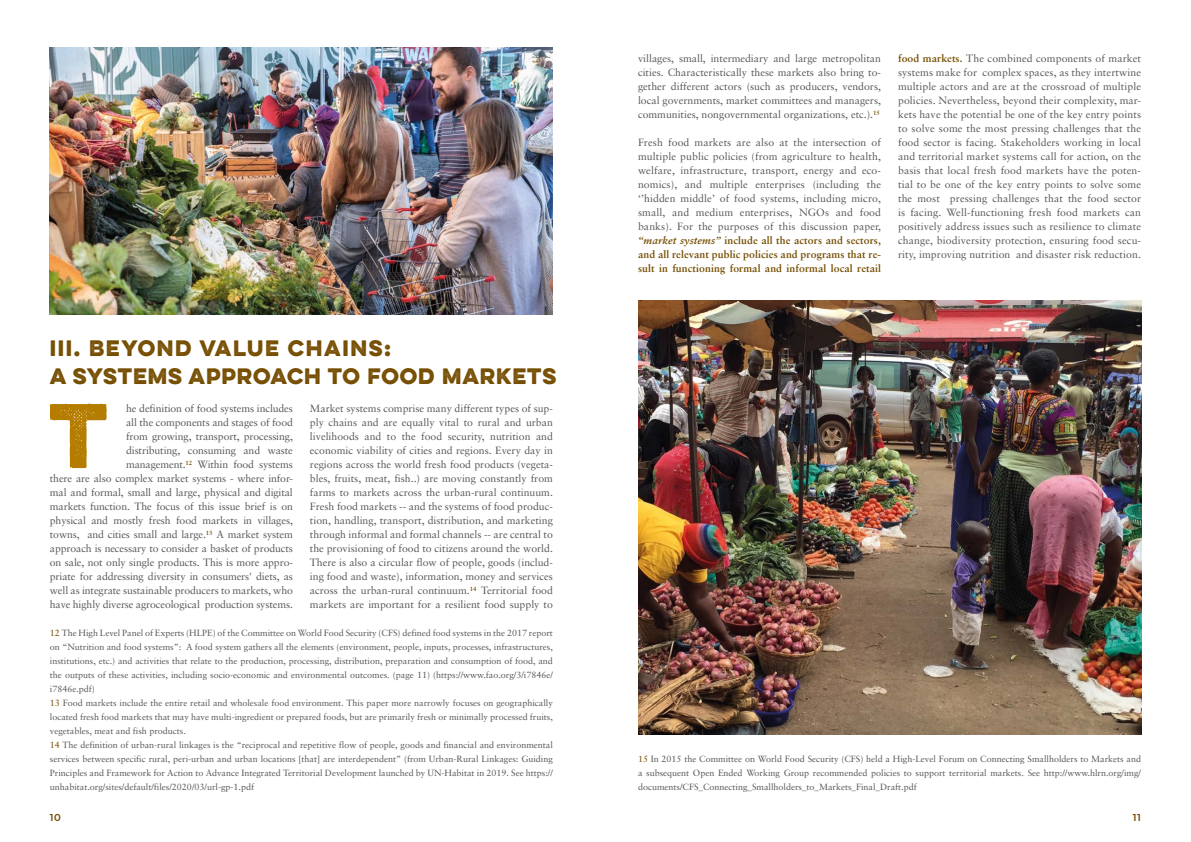
<style>
.page{position:relative;width:1191px;height:842px;background:#fff}
.page>*{position:absolute;margin:0;border:0;box-sizing:border-box;transform-origin:0 0}
.t1{font:700 81.9px "Lulo One";color:#b57d00}
.t2{font:700 20px/28px "Lulo One";letter-spacing:-.185em;color:#754d00}
.t3{font:10.5px/14px "Sabon";letter-spacing:-.01em;color:#575756;text-align:justify}
.t4{font:600 10px "Montserrat";color:#754d00}
.t5{font:9px/14px "Sabon";color:#575756}
.s1{color:#754d00}
.s2{font-weight:700;font-style:italic;color:#754d00}
.s3{font-weight:700;color:#754d00}
</style>
<div class="page">
<img style="left:638px;top:300px;width:503px;height:434px">
<img style="left:50px;top:48px;width:503px;height:266px">
<h2 class="t2" style="left:50px;top:333px;width:512px">III. BEYOND VALUE CHAINS:<br>A SYSTEMS APPROACH TO FOOD MARKETS</h2>
<h1 class="t1" style="left:49px;top:372px;width:79px">T</h1>
<p class="t3" style="left:50px;top:401px;width:244px;text-align:right">he definition of food systems includes<br>all the components and stages of food<br>from growing, transport, processing,<br>distributing, consuming and waste<br>management.<sup>12</sup> Within food systems<br>there are also complex market systems - where infor&shy;mal and formal, small and large, physical and digital markets function. The focus of this issue brief is on physical and mostly fresh food markets in villages, towns, and cities small and large.<sup>13</sup> A market system approach is necessary to consider a basket of products on sale, not only single products. This is more appro&shy;priate for addressing diversity in consumers' diets, as well as integrate sustainable producers to markets, who have highly diverse agroceological production systems.</p>
<p class="t3" style="left:310px;top:401px;width:244px">Market systems comprise many different types of sup&shy;ply chains and are equally vital to rural and urban livelihoods and to the food security, nutrition and economic viability of cities and regions. Every day in regions across the world fresh food products (vegeta&shy;bles, fruits, meat, fish..) are moving constantly from farms to markets across the urban-rural continuum.<br>Fresh food markets -- and the systems of food produc&shy;tion, handling, transport, distribution, and marketing through informal and formal channels -- are central to the provisioning of food to citizens around the world.<br>There is also a circular flow of people, goods (includ&shy;ing food and waste), information, money and services across the urban-rural continuum.<sup>14</sup> Territorial food markets are important for a resilient food supply to</p>
<p class="t5" style="left:50px;top:626px;width:504px"><span class="s1">12</span> The High Level Panel of Experts (HLPE) of the Committee on World Food Security (CFS) defined food systems in the 2017 report on “Nutrition and food systems”: A food system gathers all the elements (environment, people, inputs, processes, infrastructures, institutions, etc.) and activities that relate to the production, processing, distribution, preparation and consumption of food, and the outputs of these activities, including socio-economic and environmental outcomes. (page 11) (https://www.fao.org/3/i7846e/ i7846e.pdf)<br><span class="s1">13</span> Food markets include the entire retail and wholesale food environment. This paper more narrowly focuses on geographically located fresh food markets that may have multi-ingredient or prepared foods, but are primarily fresh or minimally processed fruits, vegetables, meat and fish products.<br><span class="s1">14</span> The definition of urban-rural linkages is the “reciprocal and repetitive flow of people, goods and financial and environmental services between specific rural, peri-urban and urban locations [that] are interdependent” (from Urban-Rural Linkages: Guiding Principles and Framework for Action to Advance Integrated Territorial Development launched by UN-Habitat in 2019. See https:// unhabitat.org/sites/default/files/2020/03/url-gp-1.pdf</p>
<p class="t3" style="left:638px;top:51px;width:244px">villages, small, intermediary and large metropolitan cities. Characteristically these markets also bring to&shy;gether different actors (such as producers, vendors, local governments, market committees and managers, communities, nongovernmental organizations, etc.).<sup>15</sup></p>
<p class="t3" style="left:638px;top:135px;width:244px">Fresh food markets are also at the intersection of multiple public policies (from agriculture to health, welfare, infrastructure, transport, energy and eco&shy;nomics), and multiple enterprises (including the ‘’hidden middle’ of food systems, including micro, small, and medium enterprises, NGOs and food banks). For the purposes of this discussion paper, <span class="s2">“market systems”</span> <span class="s3">include all the actors and sectors, and all relevant public policies and programs that re&shy;sult in functioning formal and informal local retail</span></p>
<p class="t3" style="left:898px;top:51px;width:244px"><span class="s3">food markets.</span> The combined components of market systems make for complex spaces, as they intertwine multiple actors and are at the crossroad of multiple policies. Nevertheless, beyond their complexity, mar&shy;kets have the potential be one of the key entry points to solve some the most pressing challenges that the food sector is facing. Stakeholders working in local and territorial market systems call for action, on the basis that local fresh food markets have the poten&shy;tial to be one of the key entry points to solve some the most pressing challenges that the food sector is facing. Well-functioning fresh food markets can positively address issues such as resilience to climate change, biodiversity protection, ensuring food secu&shy;rity, improving nutrition and disaster risk reduction.</p>
<p class="t5" style="left:638px;top:752px;width:504px;text-align:justify"><span class="s1">15</span> In 2015 the Committee on World Food Security (CFS) held a High-Level Forum on Connecting Smallholders to Markets and a subsequent Open Ended Working Group recommended policies to support territorial markets. See http://www.hlrn.org/img/ documents/CFS_Connecting_Smallholders_to_Markets_Final_Draft.pdf</p>
<p class="t4" style="left:50px;top:810px;width:13px">10</p>
<p class="t4" style="left:1133px;top:810px;width:10px">11</p>
</div>
